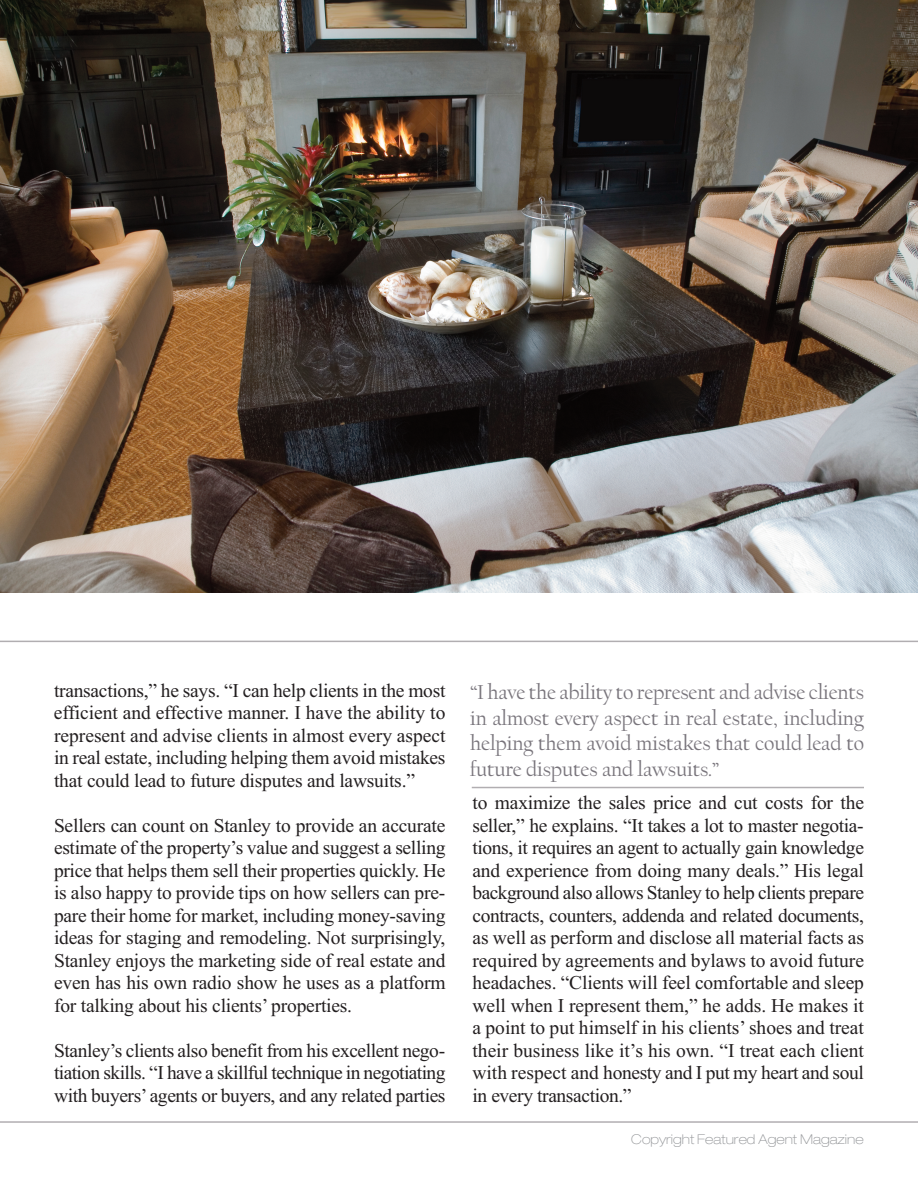
<style>
.page{position:relative;width:918px;height:1188px;background:#fff}
.page>*{position:absolute;margin:0;border:0;box-sizing:border-box;transform-origin:0 0}
.t1{font:21px/25.5px "Californian";letter-spacing:-.005em;color:#79757c;text-align:justify}
.t2{font:19.5px/22.5px "Times New Roman";letter-spacing:-.015em;color:#231f20;text-align:justify}
.t3{font:100 expanded 13.5px "Helvetica Neue";color:#939598}
</style>
<div class="page">
<img style="left:0;top:0;width:918px;height:593px">
<hr style="left:0;top:1121px;width:918px;height:2px;background:#b1aeb1">
<hr style="left:0;top:641px;width:918px;height:1px;background:#b1aeb1">
<hr style="left:472px;top:787px;width:392px;height:1px;background:#b1aeb1">
<p class="t2" style="left:54px;top:679px;width:393px">transactions,” he says. “I can help clients in the most efficient and effective manner. I have the ability to represent and advise clients in almost every aspect in real estate, including helping them avoid mistakes that could lead to future disputes and lawsuits.”</p>
<p class="t2" style="left:54px;top:814px;width:393px">Sellers can count on Stanley to provide an accurate estimate of the property’s value and suggest a selling price that helps them sell their properties quickly. He is also happy to provide tips on how sellers can pre&shy;pare their home for market, including money-saving ideas for staging and remodeling. Not surprisingly, Stanley enjoys the marketing side of real estate and even has his own radio show he uses as a platform for talking about his clients’ properties.</p>
<p class="t2" style="left:54px;top:1039px;width:393px">Stanley’s clients also benefit from his excellent nego&shy;tiation skills. “I have a skillful technique in negotiating with buyers’ agents or buyers, and any related parties</p>
<p class="t1" style="left:470px;top:681px;width:395px">“I have the ability to represent and advise clients in almost every aspect in real estate, including helping them avoid mistakes that could lead to future disputes and lawsuits.”</p>
<p class="t2" style="left:472px;top:791px;width:393px">to maximize the sales price and cut costs for the seller,” he explains. “It takes a lot to master negotia&shy;tions, it requires an agent to actually gain knowledge and experience from doing many deals.” His legal background also allows Stanley to help clients prepare contracts, counters, addenda and related documents, as well as perform and disclose all material facts as required by agreements and bylaws to avoid future headaches. “Clients will feel comfortable and sleep well when I represent them,” he adds. He makes it a point to put himself in his clients’shoes and treat their business like it’s his own. “I treat each client with respect and honesty and I put my heart and soul in every transaction.”</p>
<p class="t3" style="left:631px;top:1135px;width:234px">Copyright Featured Agent Magazine</p>
</div>
